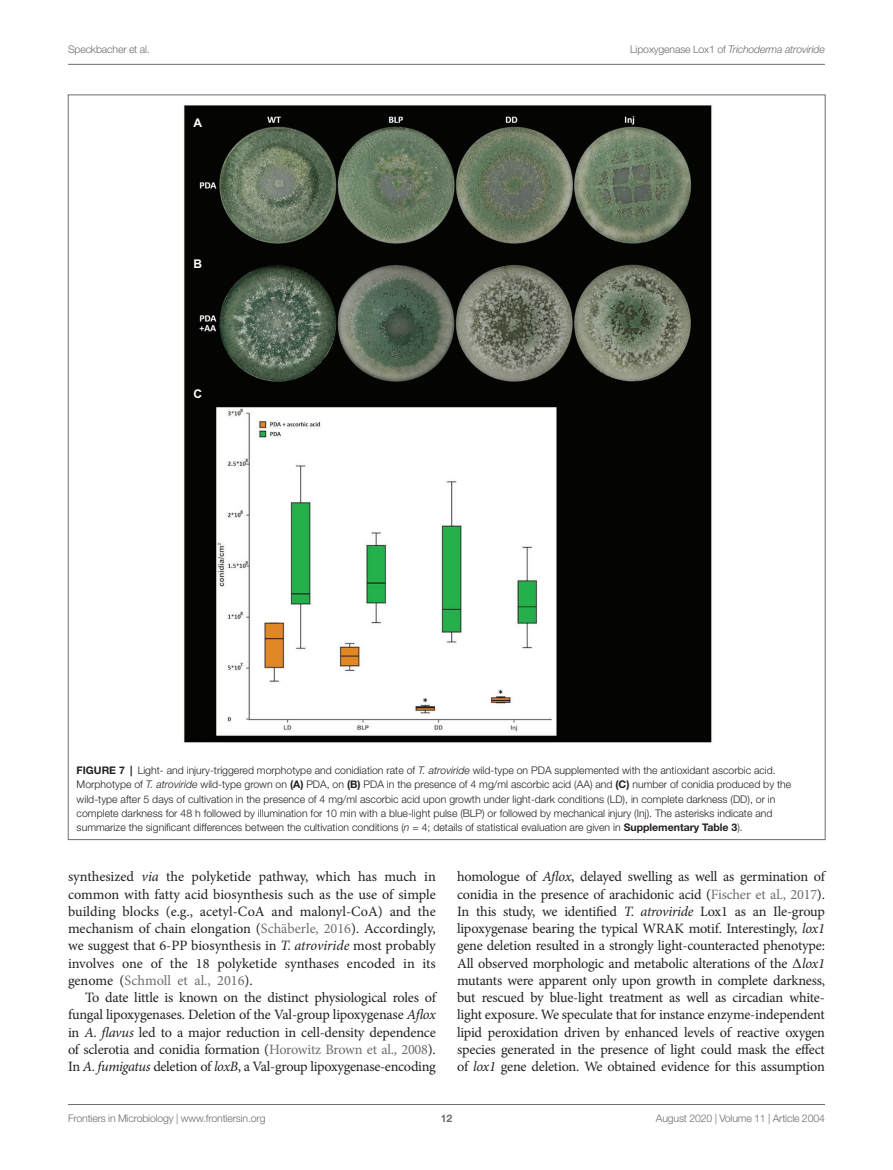
<style>
.page{position:relative;width:893px;height:1170px;background:#fff}
.page>*{position:absolute;margin:0;border:0;box-sizing:border-box;transform-origin:0 0}
.TEXT{font:14.25px/17.2px "Minion Pro";letter-spacing:-.02em;color:#231f20;text-align:justify}
.TEXT_FLUSH{font:14.25px/17.2px "Minion Pro";color:#231f20;text-align:justify}
.t1{font:700 12px "Arial";color:#fff}
.FIG_LEG{font:300 10.5px/14.2px "Helvetica Neue LT Std";color:#231f20}
.t2{font:300 10.5px "Helvetica Neue LT Std";letter-spacing:-.015em;color:#6c6d70}
.t3{font:italic 300 10.5px "Helvetica Neue LT Std";letter-spacing:-.015em;color:#6c6d70}
.t4{font:700 10.5px "Helvetica Neue LT Std";color:#6c6d70}
.s1{font-style:normal}
.s2{font-weight:700}
.s3{font-style:italic}
.s4{color:#6c6d70}
.s5{font-family:"STIX General"}
</style>
<div class="page">
<hr style="left:68px;top:64px;width:757px;height:1px;background:#6c6d70">
<hr style="left:68px;top:1104px;width:757px;height:1px;background:#6c6d70">
<img style="left:184px;top:103px;width:528px;height:640px">
<p class="t2" style="left:68px;top:42px;width:83px">Speckbacher et al.</p>
<p class="t3" style="left:630px;top:43px;width:196px"><span class="s1">Lipoxygenase Lox1 of</span> Trichoderma atroviride</p>
<p class="t1" style="left:194px;top:115px;width:10px">A</p>
<p class="t1" style="left:194px;top:255px;width:10px">B</p>
<p class="t1" style="left:194px;top:385px;width:10px">C</p>
<p class="FIG_LEG" style="left:77px;top:763px;width:716px"><span class="s2">FIGURE 7 |</span> Light‐ and injury-triggered morphotype and conidiation rate of <span class="s3">T. atroviride</span> wild-type on PDA supplemented with the antioxidant ascorbic acid.<br>Morphotype of <span class="s3">T. atroviride</span> wild-type grown on <span class="s2">(A)</span> PDA, on <span class="s2">(B)</span> PDA in the presence of 4 mg/ml ascorbic acid (AA) and <span class="s2">(C)</span> number of conidia produced by the wild-type after 5 days of cultivation in the presence of 4 mg/ml ascorbic acid upon growth under light-dark conditions (LD), in complete darkness (DD), or in complete darkness for 48 h followed by illumination for 10 min with a blue-light pulse (BLP) or followed by mechanical injury (Inj). The asterisks indicate and summarize the significant differences between the cultivation conditions (<span class="s3">n</span> = 4; details of statistical evaluation are given in <span class="s2">Supplementary Table 3</span>).</p>
<p class="TEXT_FLUSH" style="left:68px;top:868px;width:369px">synthesized <span class="s3">via</span> the polyketide pathway, which has much in common with fatty acid biosynthesis such as the use of simple building blocks (e.g., acetyl-CoA and malonyl-CoA) and the mechanism of chain elongation (<span class="s4">Schäberle, 2016</span>). Accordingly, we suggest that 6-PP biosynthesis in <span class="s3">T. atroviride</span> most probably involves one of the 18 polyketide synthases encoded in its genome (<span class="s4">Schmoll et al., 2016</span>).</p>
<p class="TEXT" style="left:68px;top:988px;width:369px;text-indent:17px">To date little is known on the distinct physiological roles of fungal lipoxygenases. Deletion of the Val-group lipoxygenase <span class="s3">Aflox </span>in <span class="s3">A. flavus</span> led to a major reduction in cell-density dependence of sclerotia and conidia formation (<span class="s4">Horowitz Brown et al., 2008</span>).<br>In <span class="s3">A. fumigatus</span> deletion of <span class="s3">loxB</span>, a Val-group lipoxygenase-encoding</p>
<p class="TEXT" style="left:457px;top:868px;width:369px">homologue of <span class="s3">Aflox</span>, delayed swelling as well as germination of conidia in the presence of arachidonic acid (<span class="s4">Fischer et al., 2017</span>).<br>In this study, we identified <span class="s3">T. atroviride</span> Lox1 as an Ile-group lipoxygenase bearing the typical WRAK motif. Interestingly, <span class="s3">lox1 </span>gene deletion resulted in a strongly light-counteracted phenotype:<br>All observed morphologic and metabolic alterations of the <span class="s5">∆</span><span class="s3">lox1 </span>mutants were apparent only upon growth in complete darkness, but rescued by blue-light treatment as well as circadian white&shy;light exposure. We speculate that for instance enzyme-independent lipid peroxidation driven by enhanced levels of reactive oxygen species generated in the presence of light could mask the effect of <span class="s3">lox1</span> gene deletion. We obtained evidence for this assumption</p>
<p class="t2" style="left:68px;top:1111px;width:199px">Frontiers in Microbiology | www.frontiersin.org</p>
<p class="t4" style="left:441px;top:1111px;width:13px">12</p>
<p class="t2" style="left:656px;top:1111px;width:170px">August 2020 | Volume 11 | Article 2004</p>
</div>
